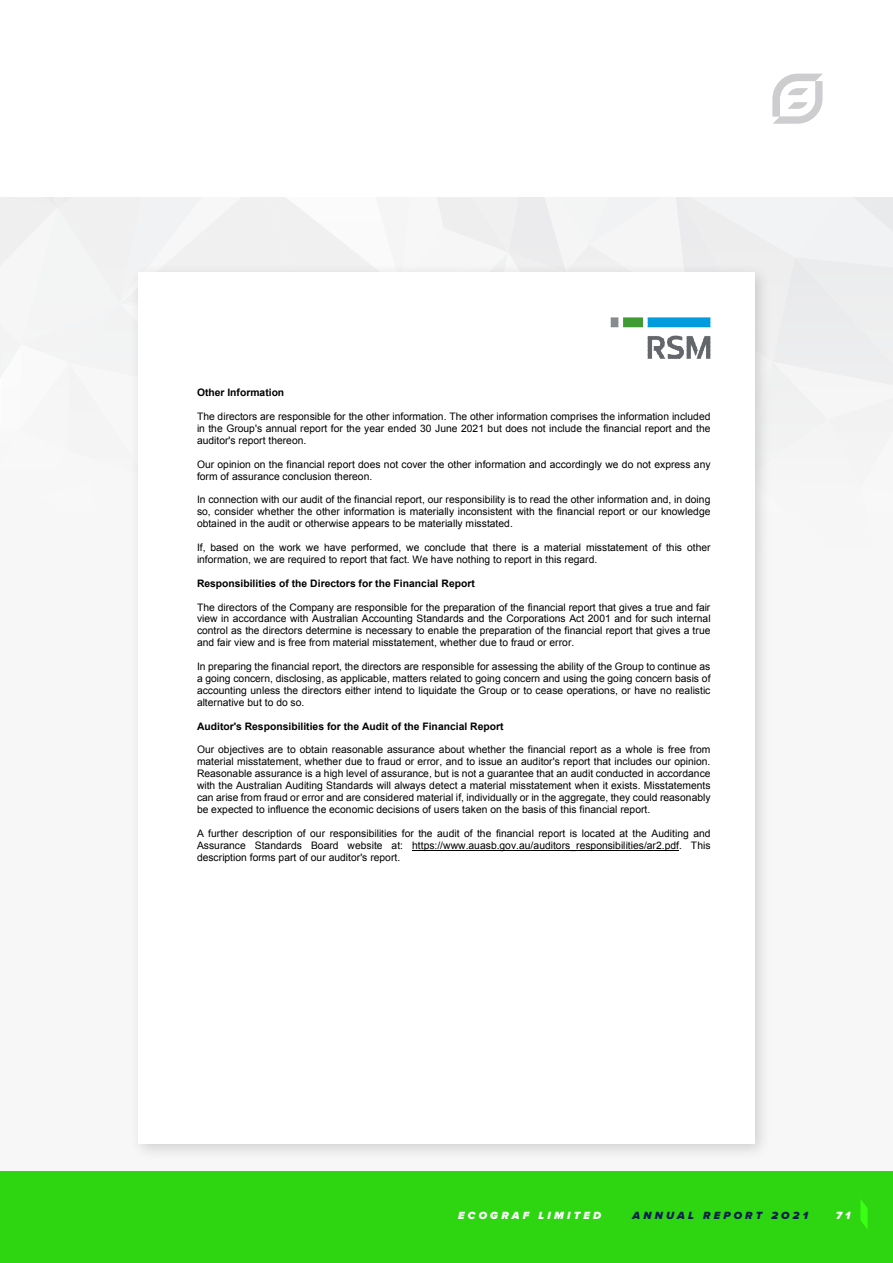
<style>
.page{position:relative;width:893px;height:1263px;background:#fff}
.page>*{position:absolute;margin:0;border:0;box-sizing:border-box;transform-origin:0 0}
.t1{font:italic 900 10.8px "Proxima Nova";letter-spacing:.3em;color:#fff}
.t2{font:italic 900 10.8px "Proxima Nova";letter-spacing:.3em;color:#091e4f}
.t3{font:10.35px/12px "Arial";color:#000;text-align:justify}
.t4{font:700 10.35px "Arial";color:#000}
</style>
<div class="page">
<div style="left:0;top:198px;width:893px;height:973px;background:#f7f7f7"></div>
<div style="left:0;top:1171px;width:893px;height:92px;background:#2ed612"></div>
<svg style="left:860px;top:1199px;width:8px;height:30px"></svg>
<svg style="left:47px;top:198px;width:846px;height:158px"></svg>
<svg style="left:773px;top:74px;width:50px;height:50px"></svg>
<div style="left:129px;top:263px;width:643px;height:898px;background:#000;opacity:.16"></div>
<div style="left:138px;top:272px;width:617px;height:872px;background:#fff"></div>
<img style="left:610px;top:317px;width:101px;height:11px">
<img style="left:647px;top:335px;width:64px;height:24px">
<hr style="left:412px;top:850px;width:267px;height:1px;background:#000">
<p class="t4" style="left:197px;top:386px;width:89px">Other Information</p>
<p class="t3" style="left:197px;top:410px;width:515px">The directors are responsible for the other information. The other information comprises the information included in the Group's annual report for the year ended 30 June 2021 but does not include the financial report and the auditor's report thereon.</p>
<p class="t3" style="left:197px;top:458px;width:515px">Our opinion on the financial report does not cover the other information and accordingly we do not express any form of assurance conclusion thereon.</p>
<p class="t3" style="left:197px;top:494px;width:515px">In connection with our audit of the financial report, our responsibility is to read the other information and, in doing so, consider whether the other information is materially inconsistent with the financial report or our knowledge obtained in the audit or otherwise appears to be materially misstated.</p>
<p class="t3" style="left:197px;top:541px;width:515px">If, based on the work we have performed, we conclude that there is a material misstatement of this other information, we are required to report that fact. We have nothing to report in this regard.</p>
<p class="t4" style="left:197px;top:576px;width:279px">Responsibilities of the Directors for the Financial Report</p>
<p class="t3" style="left:197px;top:601px;width:515px">The directors of the Company are responsible for the preparation of the financial report that gives a true and fair view in accordance with Australian Accounting Standards and the Corporations Act 2001 and for such internal control as the directors determine is necessary to enable the preparation of the financial report that gives a true and fair view and is free from material misstatement, whether due to fraud or error.</p>
<p class="t3" style="left:197px;top:661px;width:515px">In preparing the financial report, the directors are responsible for assessing the ability of the Group to continue as a going concern, disclosing, as applicable, matters related to going concern and using the going concern basis of accounting unless the directors either intend to liquidate the Group or to cease operations, or have no realistic alternative but to do so.</p>
<p class="t4" style="left:197px;top:719px;width:308px">Auditor's Responsibilities for the Audit of the Financial Report</p>
<p class="t3" style="left:197px;top:744px;width:515px">Our objectives are to obtain reasonable assurance about whether the financial report as a whole is free from material misstatement, whether due to fraud or error, and to issue an auditor's report that includes our opinion.<br>Reasonable assurance is a high level of assurance, but is not a guarantee that an audit conducted in accordance with the Australian Auditing Standards will always detect a material misstatement when it exists. Misstatements can arise from fraud or error and are considered material if, individually or in the aggregate, they could reasonably be expected to influence the economic decisions of users taken on the basis of this financial report.</p>
<p class="t3" style="left:197px;top:827px;width:515px">A further description of our responsibilities for the audit of the financial report is located at the Auditing and Assurance Standards Board website at: https://www.auasb.gov.au/auditors_responsibilities/ar2.pdf. This description forms part of our auditor's report.</p>
<p class="t1" style="left:458px;top:1209px;width:144px">ECOGRAF LIMITED</p>
<p class="t2" style="left:632px;top:1209px;width:177px">ANNUAL REPORT 2O21</p>
<p class="t1" style="left:836px;top:1209px;width:16px">7 1</p>
</div>
